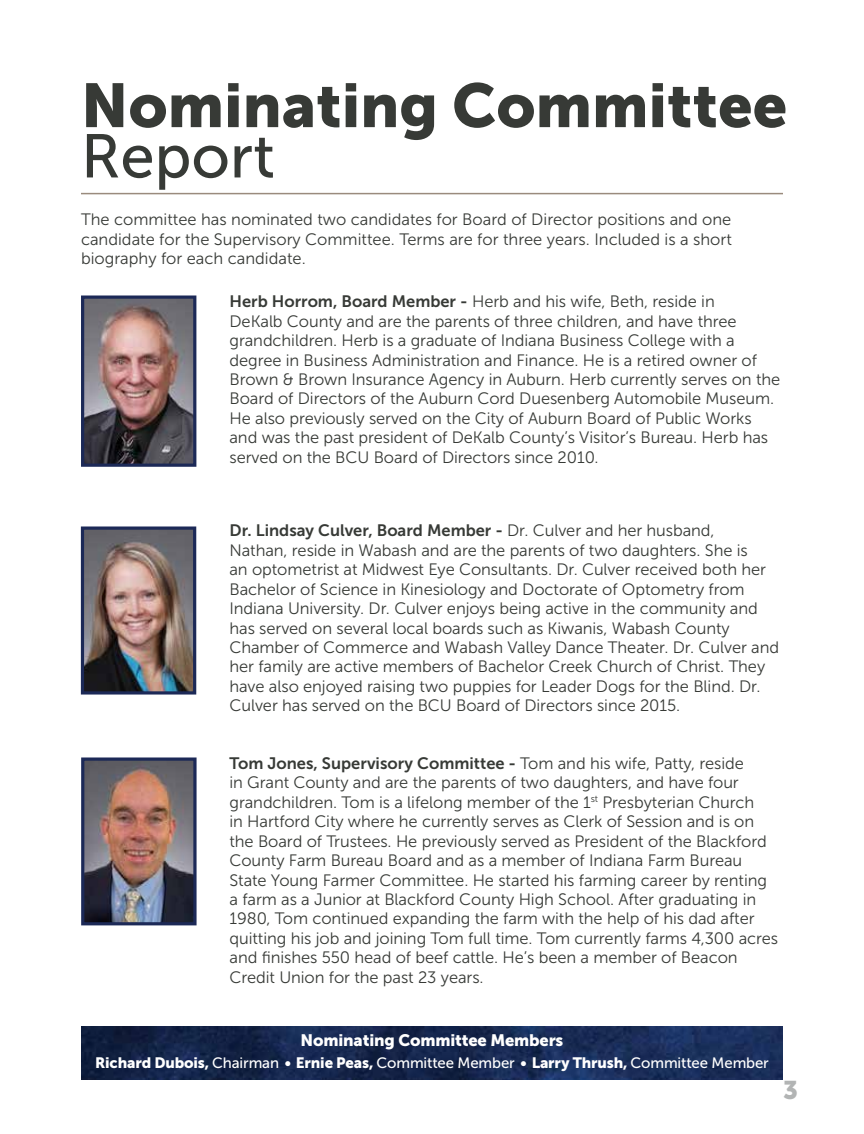
<style>
.page{position:relative;width:864px;height:1134px;background:#fff}
.page>*{position:absolute;margin:0;border:0;box-sizing:border-box;transform-origin:0 0}
.t1{font:61.5px "Museo Sans 900";color:#373a36}
.t2{font:61.5px "Museo Sans 500";color:#373a36}
.t3{font:25.5px "Museo Sans 900";color:#b2b4b4}
.t4{font:16.5px/19.4px "Museo Sans 300";letter-spacing:-.005em;color:#373a36}
.t5{font:16.5px "Museo Sans 700";color:#373a36}
.t6{font:16.5px "Museo Sans 900";letter-spacing:-.01em;color:#fff}
.t7{font:15px "Museo Sans 500";letter-spacing:-.01em;color:#fff}
.s1{font-family:"Museo Sans 700"}
.s2{font-family:"Museo Sans 300"}
.s3{font-family:"Museo Sans 900"}
</style>
<div class="page">
<img style="left:81px;top:1026px;width:702px;height:54px">
<hr style="left:81px;top:193px;width:702px;height:1px;background:#9a8b7d">
<img style="left:85px;top:300px;width:107px;height:163px">
<div style="left:81px;top:296px;width:115px;height:171px;border:3px solid #1c2957"></div>
<img style="left:85px;top:761px;width:108px;height:160px">
<div style="left:81px;top:757px;width:116px;height:168px;border:3px solid #1c2957"></div>
<img style="left:85px;top:530px;width:107px;height:161px">
<div style="left:81px;top:526px;width:115px;height:169px;border:3px solid #1c2957"></div>
<h1 class="t1" style="left:81px;top:71px;width:708px">Nominating Committee</h1>
<h1 class="t2" style="left:81px;top:123px;width:195px">Report</h1>
<p class="t4" style="left:81px;top:209px;width:652px;line-height:19.8px;text-align:justify">The committee has nominated two candidates for Board of Director positions and one candidate for the Supervisory Committee. Terms are for three years. Included is a short biography for each candidate.</p>
<p class="t4" style="left:230px;top:292px;width:552px"><span class="s1">Herb Horrom, Board Member -</span> Herb and his wife, Beth, reside in<br>DeKalb County and are the parents of three children, and have three grandchildren. Herb is a graduate of Indiana Business College with a degree in Business Administration and Finance. He is a retired owner of Brown &amp; Brown Insurance Agency in Auburn. Herb currently serves on the Board of Directors of the Auburn Cord Duesenberg Automobile Museum.<br>He also previously served on the City of Auburn Board of Public Works and was the past president of DeKalb County’s Visitor’s Bureau. Herb has served on the BCU Board of Directors since 2010.</p>
<p class="t5" style="left:230px;top:522px;width:487px">Dr. Lindsay Culver, Board Member - <span class="s2">Dr. Culver and her husband,</span></p>
<p class="t4" style="left:230px;top:541px;width:551px">Nathan, reside in Wabash and are the parents of two daughters. She is<br>an optometrist at Midwest Eye Consultants. Dr. Culver received both her Bachelor of Science in Kinesiology and Doctorate of Optometry from Indiana University. Dr. Culver enjoys being active in the community and has served on several local boards such as Kiwanis, Wabash County Chamber of Commerce and Wabash Valley Dance Theater. Dr. Culver and her family are active members of Bachelor Creek Church of Christ. They have also enjoyed raising two puppies for Leader Dogs for the Blind. Dr.<br>Culver has served on the BCU Board of Directors since 2015.</p>
<p class="t5" style="left:230px;top:754px;width:516px">Tom Jones, Supervisory Committee - <span class="s2">Tom and his wife, Patty, reside</span></p>
<p class="t4" style="left:230px;top:773px;width:550px">in Grant County and are the parents of two daughters, and have four grandchildren. Tom is a lifelong member of the 1<sup>st</sup> Presbyterian Church<br>in Hartford City where he currently serves as Clerk of Session and is on the Board of Trustees. He previously served as President of the Blackford County Farm Bureau Board and as a member of Indiana Farm Bureau State Young Farmer Committee. He started his farming career by renting a farm as a Junior at Blackford County High School. After graduating in 1980, Tom continued expanding the farm with the help of his dad after quitting his job and joining Tom full time. Tom currently farms 4,300 acres and finishes 550 head of beef cattle. He’s been a member of Beacon Credit Union for the past 23 years.</p>
<p class="t6" style="left:301px;top:1031px;width:264px">Nominating Committee Members</p>
<p class="t7" style="left:95px;top:1055px;width:675px"><span class="s3">Richard Dubois,</span> Chairman <span class="s1">•</span> <span class="s3">Ernie Peas,</span> Committee Member <span class="s1">•</span> <span class="s3">Larry Thrush,</span> Committee Member</p>
<h2 class="t3" style="left:783px;top:1076px;width:16px">3</h2>
</div>
